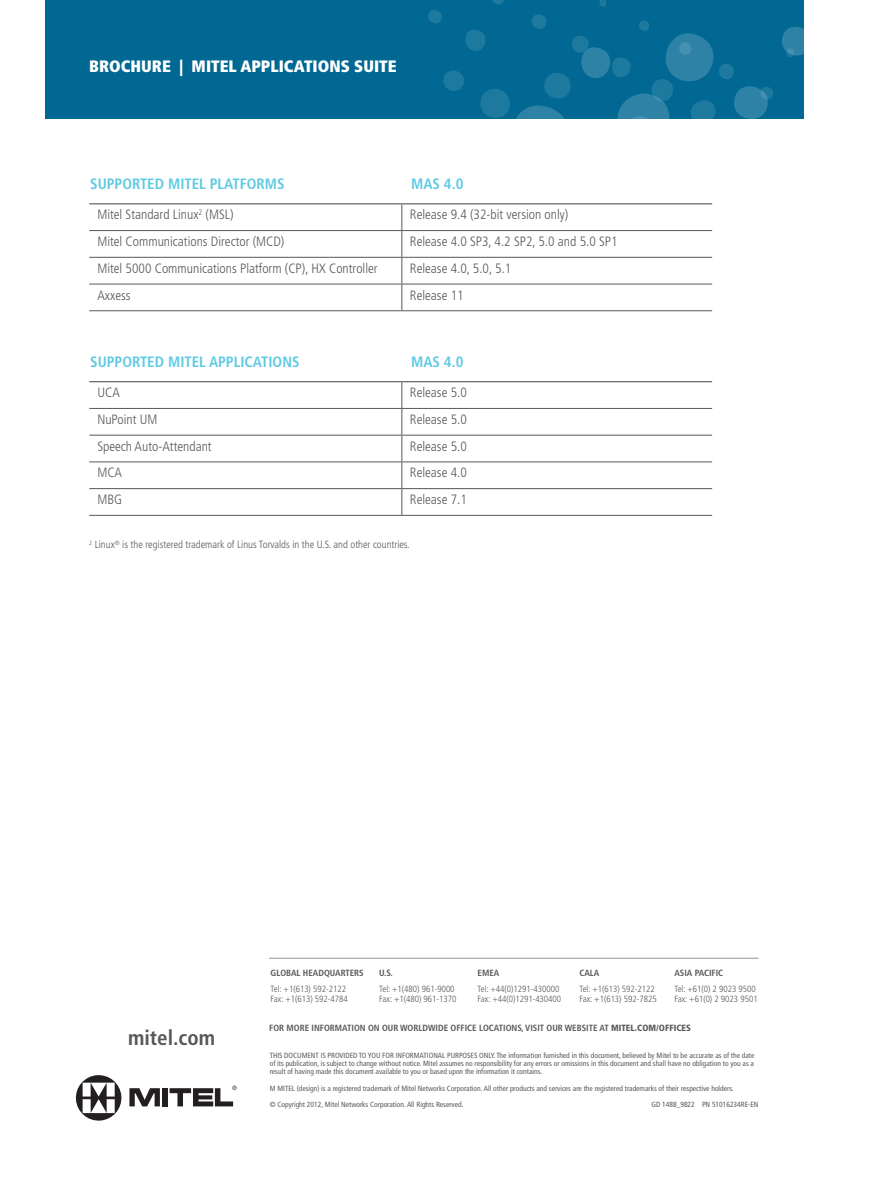
<style>
.page{position:relative;width:893px;height:1188px;background:#fff}
.page>*{position:absolute;margin:0;border:0;box-sizing:border-box;transform-origin:0 0}
.t1{font:700 condensed 21px "Frutiger";color:#57585a}
.t2{font:900 condensed 16.5px "Frutiger";color:#fff}
.t3{font:700 condensed 15px "Frutiger";color:#5fcae3}
.t4{font:300 condensed 13.5px "Frutiger";color:#57585a}
.t5{font:300 condensed 10.5px "Frutiger";color:#57585a}
.t6{font:300 condensed 9px/10.5px "Frutiger";color:#57585a}
.t7{font:700 condensed 9px "Frutiger";color:#57585a}
.t8{font:condensed 7.5px/8.2px "Frutiger";color:#57585a;text-align:justify}
.s1{font-weight:900}
</style>
<div class="page">
<hr style="left:269px;top:958px;width:490px;height:1px;background:#939598">
<svg style="left:75px;top:1075px;width:47px;height:46px"></svg>
<div style="left:162px;top:1088px;width:6px;height:18px;background:#231f20"></div>
<svg style="left:129px;top:1088px;width:31px;height:18px"></svg>
<svg style="left:170px;top:1086px;width:67px;height:20px"></svg>
<div style="left:45px;top:0;width:759px;height:119px;background:#006893"></div>
<hr style="left:89px;top:230px;width:313px;height:1px;background:#57585a">
<hr style="left:89px;top:257px;width:313px;height:1px;background:#57585a">
<hr style="left:89px;top:284px;width:313px;height:1px;background:#57585a">
<hr style="left:89px;top:310px;width:313px;height:1px;background:#57585a">
<hr style="left:89px;top:203px;width:313px;height:1px;background:#57585a">
<hr style="left:89px;top:408px;width:313px;height:1px;background:#57585a">
<hr style="left:89px;top:435px;width:313px;height:1px;background:#57585a">
<hr style="left:89px;top:462px;width:313px;height:1px;background:#57585a">
<hr style="left:89px;top:488px;width:313px;height:1px;background:#57585a">
<svg style="left:369px;top:0;width:435px;height:515px"></svg>
<hr style="left:89px;top:515px;width:313px;height:1px;background:#57585a">
<hr style="left:402px;top:515px;width:310px;height:1px;background:#57585a">
<hr style="left:89px;top:381px;width:313px;height:1px;background:#57585a">
<hr style="left:402px;top:381px;width:310px;height:1px;background:#57585a">
<h2 class="t2" style="left:89px;top:56px;width:307px">BROCHURE | MITEL APPLICATIONS SU ITE</h2>
<h3 class="t3" style="left:90px;top:175px;width:17px">SUPPORTED</h3>
<h3 class="t3" style="left:168px;top:175px;width:20px">MITEL</h3>
<h3 class="t3" style="left:210px;top:175px;width:17px">PLATFORMS</h3>
<h3 class="t3" style="left:411px;top:175px;width:54px">MAS 4.0</h3>
<h3 class="t4" style="left:97px;top:207px;width:138px">Mitel Standard Linux<sup>2</sup> (MSL)</h3>
<h3 class="t4" style="left:410px;top:207px;width:160px">Release 9.4 (32-bit version only)</h3>
<h3 class="t4" style="left:97px;top:234px;width:189px">Mitel Communications Director (MCD)</h3>
<h3 class="t4" style="left:410px;top:234px;width:209px">Release 4.0 SP3, 4.2 SP2, 5.0 and 5.0 SP1</h3>
<h3 class="t4" style="left:97px;top:261px;width:282px">Mitel 5000 Communications Platform (CP), HX Controller</h3>
<h3 class="t4" style="left:410px;top:261px;width:103px">Release 4.0, 5.0, 5.1</h3>
<h3 class="t4" style="left:97px;top:287px;width:35px">Axxess</h3>
<h3 class="t4" style="left:410px;top:287px;width:55px">Release 11</h3>
<h3 class="t3" style="left:90px;top:353px;width:17px">SUPPORTED</h3>
<h3 class="t3" style="left:168px;top:353px;width:20px">MITEL</h3>
<h3 class="t3" style="left:209px;top:353px;width:17px">APPLICATIONS</h3>
<h3 class="t3" style="left:411px;top:353px;width:54px">MAS 4.0</h3>
<h3 class="t4" style="left:97px;top:385px;width:24px">UCA</h3>
<h3 class="t4" style="left:410px;top:385px;width:58px">Release 5.0</h3>
<h3 class="t4" style="left:97px;top:412px;width:62px">NuPoint UM</h3>
<h3 class="t4" style="left:410px;top:412px;width:58px">Release 5.0</h3>
<h3 class="t4" style="left:97px;top:438px;width:116px">Speech Auto-Attendant</h3>
<h3 class="t4" style="left:410px;top:438px;width:58px">Release 5.0</h3>
<h3 class="t4" style="left:97px;top:465px;width:26px">MCA</h3>
<h3 class="t4" style="left:410px;top:465px;width:58px">Release 4.0</h3>
<h3 class="t4" style="left:97px;top:492px;width:26px">MBG</h3>
<h3 class="t4" style="left:410px;top:492px;width:58px">Release 7.1</h3>
<h3 class="t5" style="left:89px;top:539px;width:322px"><sup>2</sup> Linux<sup>®</sup> is the registered trademark of Linus Torvalds in the U.S. and other countries.</h3>
<p class="t7" style="left:271px;top:967px;width:95px">GLOBAL HEADQUARTERS</p>
<p class="t6" style="left:271px;top:983px;width:79px">Tel: +1(613) 592-2122<br>Fax: +1(613) 592-4784</p>
<p class="t7" style="left:379px;top:967px;width:15px">U.S.</p>
<p class="t6" style="left:379px;top:983px;width:79px">Tel: +1(480) 961-9000<br>Fax: +1(480) 961-1370</p>
<p class="t7" style="left:478px;top:967px;width:23px">EMEA</p>
<p class="t6" style="left:478px;top:983px;width:85px">Tel: +44(0)1291-430000<br>Fax: +44(0)1291-430400</p>
<p class="t7" style="left:579px;top:967px;width:21px">CALA</p>
<p class="t6" style="left:579px;top:983px;width:79px">Tel: +1(613) 592-2122<br>Fax: +1(613) 592-7825</p>
<p class="t7" style="left:674px;top:967px;width:50px">ASIA PACIFIC</p>
<p class="t6" style="left:674px;top:983px;width:85px">Tel: +61(0) 2 9023 9500<br>Fax: +61(0) 2 9023 9501</p>
<h1 class="t1" style="left:128px;top:1025px;width:89px">MITEL.COM</h1>
<p class="t7" style="left:269px;top:1022px;width:423px">FOR MORE INFORMATION ON OUR WORLDWIDE OFFICE LOCATIONS, VISIT OUR WEBSITE AT <span class="s1">MITEL.COM/OFFICES</span></p>
<p class="t8" style="left:270px;top:1051px;width:486px">THIS DOCUMENT IS PROVIDED TO YOU FOR INFORMATIONAL PURPOSES ONLY. The information furnished in this document, believed by Mitel to be accurate as of the date of its publication, is subject to change without notice. Mitel assumes no responsibility for any errors or omissions in this document and shall have no obligation to you as a result of having made this document available to you or based upon the information it contains.</p>
<p class="t8" style="left:270px;top:1084px;width:465px">M MITEL (design) is a registered trademark of Mitel Networks Corporation. All other products and services are the registered trademarks of their respective holders.</p>
<p class="t8" style="left:270px;top:1100px;width:195px">© Copyright 2012, Mitel Networks Corporation. All Rights Reserved.</p>
<p class="t8" style="left:652px;top:1100px;width:108px">GD 1488_9822 PN 51016234RE-EN</p>
</div>
